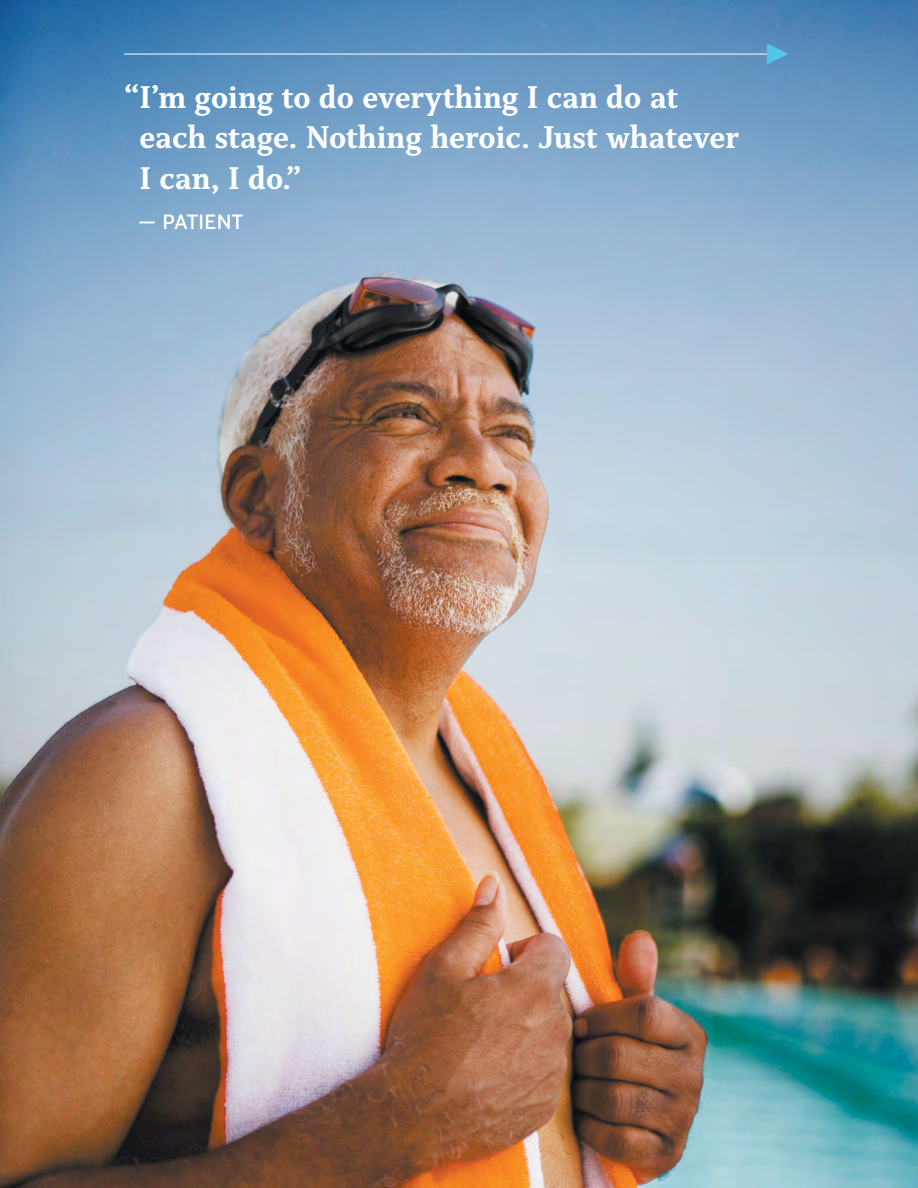
<style>
.page{position:relative;width:918px;height:1188px;background:#fff}
.page>*{position:absolute;margin:0;border:0;box-sizing:border-box;transform-origin:0 0}
.t1{font:700 33px/40.5px "Capitolina";color:#fff}
.t2{font:30px "Arial";color:#50c7e8}
.t3{font:500 21px "Cabin";letter-spacing:.02em;color:#fff}
</style>
<div class="page">
<img style="left:0;top:0;width:918px;height:1188px">
<hr style="left:124px;top:54px;width:648px;height:1px;background:#fff">
<p class="t1" style="left:139px;top:77px;width:601px;text-indent:-15px">“I’m going to do everything I can do at each stage. Nothing heroic. Just whatever<br>I can, I do.”</p>
<p class="t3" style="left:139px;top:205px;width:105px">— PATIENT</p>
<p class="t2" style="left:763px;top:33px;width:31px">►</p>
</div>
